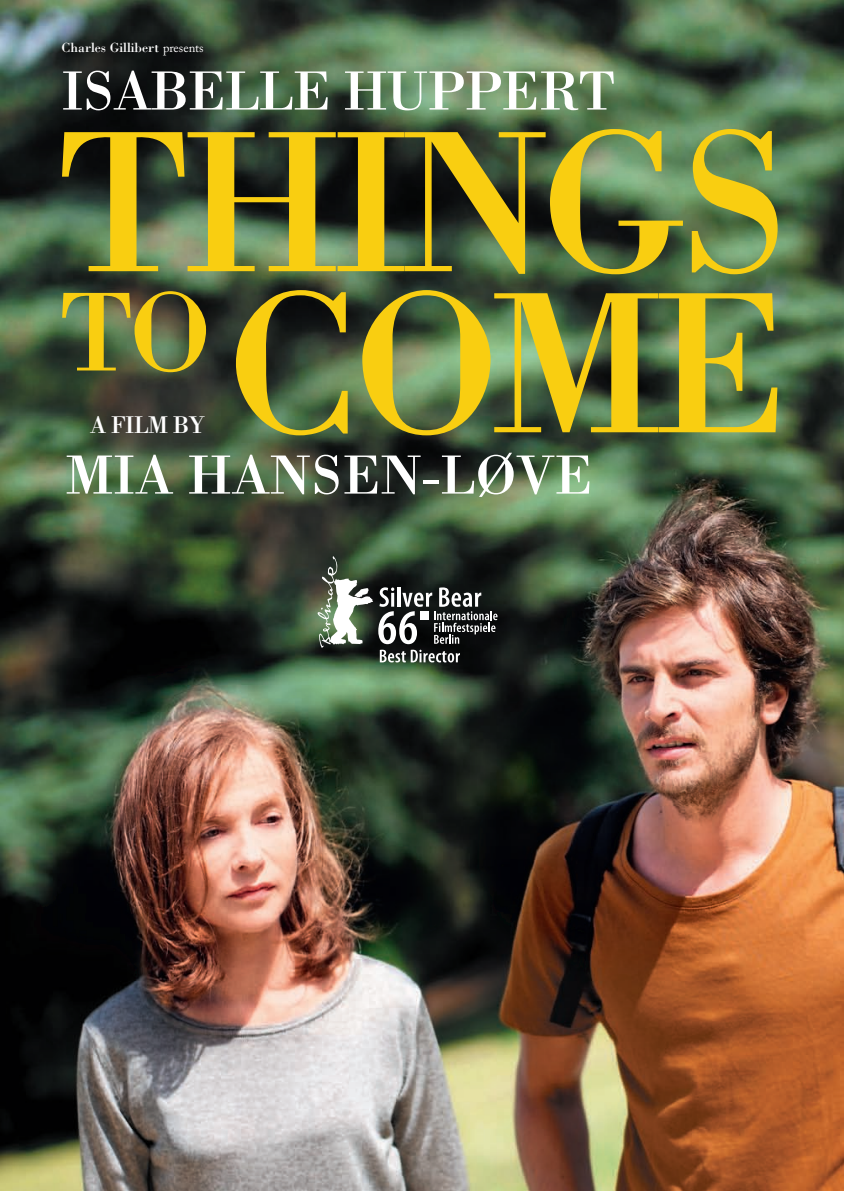
<style>
.page{position:relative;width:844px;height:1191px;background:#fff}
.page>*{position:absolute;margin:0;border:0;box-sizing:border-box;transform-origin:0 0}
.t1{font:208.08px "Bodoni";letter-spacing:-.05em;color:#f9ce11}
.t2{font:116.02px "Bodoni";color:#f9ce11}
.t3{font:57.05px "Bodoni";letter-spacing:-.015em;color:#fff}
.t4{font:25.03px "Bodoni";letter-spacing:-.02em;color:#fff;scale:.96 1}
.t5{font:13.65px "Bodoni";color:#fff}
.s1{font-family:"Adobe Caslon";font-size:12.6px}
</style>
<div class="page">
<img style="left:0;top:0;width:843px;height:1191px">
<svg style="left:317px;top:556px;width:180px;height:106px;background:#4a514b"></svg>
<p class="t5" style="left:62px;top:39px;width:144px">Charles Gillibert <span class="s1">presents</span></p>
<p class="t3" style="left:61px;top:56px;width:556px">ISABELLE HUPPERT</p>
<h1 class="t1" style="left:55px;top:78px;width:739px">THINGS</h1>
<h2 class="t2" style="left:58px;top:262px;width:155px">TO</h2>
<h1 class="t1" style="left:225px;top:239px;width:565px">COME</h1>
<p class="t4" style="left:90px;top:409px;width:121px">A FILM BY</p>
<p class="t3" style="left:66px;top:440px;width:528px">MIA HANSEN-LØVE</p>
</div>
